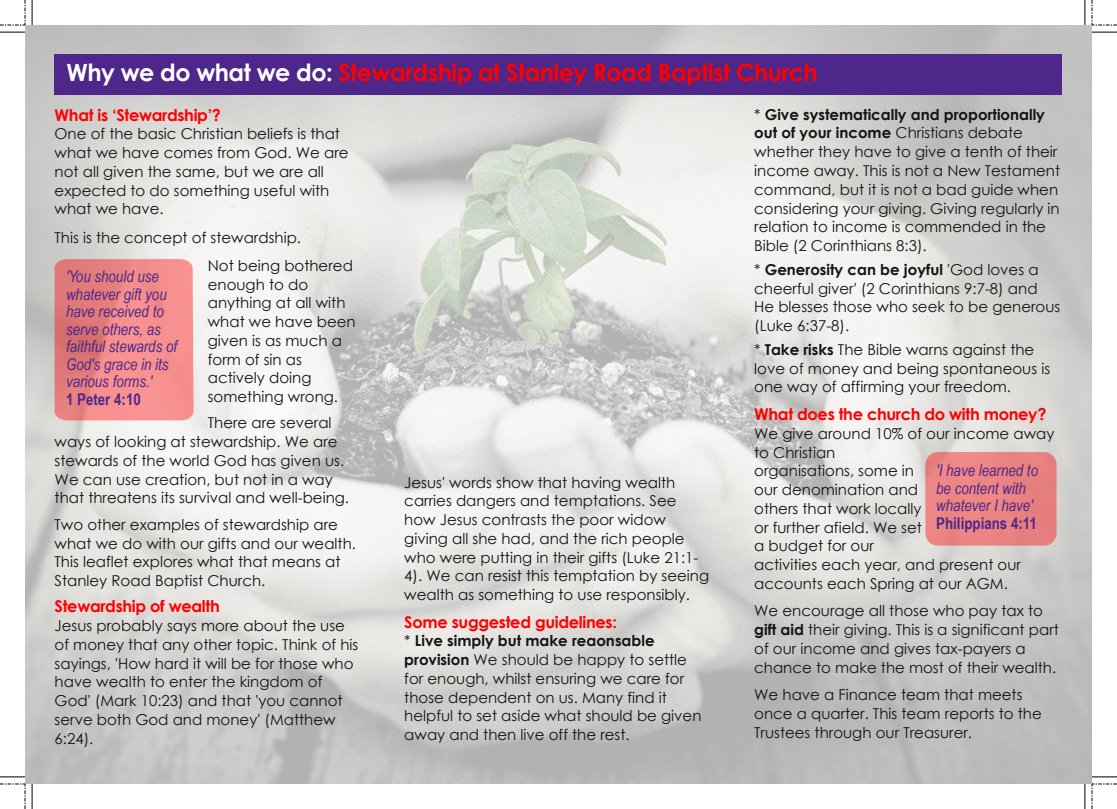
<style>
.page{position:relative;width:1117px;height:809px;background:#fff}
.page>*{position:absolute;margin:0;border:0;box-sizing:border-box;transform-origin:0 0}
.t1{font:700 23.75px "Century Gothic";letter-spacing:-.02em;color:#f00}
.t2{font:italic 16.25px/17.5px "Arial Narrow";color:#4d278a}
.t3{font:700 16.25px "Century Gothic";letter-spacing:-.02em;color:#f00}
.t4{font:700 16.25px "Arial Narrow";color:#4d278a}
.t5{font:15px/18.8px "Century Gothic";color:#161413}
.s1{color:#fff}
.s2{font-weight:700}
</style>
<div class="page">
<img style="left:25px;top:25px;width:1067px;height:758px">
<svg style="left:55px;top:259px;width:138px;height:161px;background:#ed8886"></svg>
<div style="left:55px;top:55px;width:1007px;height:40px;background:#4d278a"></div>
<div style="left:925px;top:452px;width:131px;height:93px;background:#eb8482;border-radius:13px"></div>
<svg style="left:0;top:776px;width:25px;height:1px"></svg>
<svg style="left:32px;top:783px;width:1px;height:25px"></svg>
<svg style="left:0;top:32px;width:25px;height:1px"></svg>
<svg style="left:32px;top:0;width:1px;height:25px"></svg>
<svg style="left:1092px;top:776px;width:25px;height:1px"></svg>
<svg style="left:1084px;top:783px;width:1px;height:25px"></svg>
<svg style="left:1092px;top:32px;width:25px;height:1px"></svg>
<svg style="left:1084px;top:0;width:1px;height:25px"></svg>
<svg style="left:0;top:783px;width:26px;height:25px"></svg>
<svg style="left:0;top:0;width:26px;height:26px"></svg>
<svg style="left:1091px;top:783px;width:26px;height:25px"></svg>
<svg style="left:1091px;top:0;width:26px;height:26px"></svg>
<h1 class="t1" style="left:67px;top:57px;width:752px"><span class="s1">Why we do what we do:</span> Stewardship at Stanley Road Baptist Church</h1>
<p class="t3" style="left:55px;top:104px;width:168px">What is ‘Stewardship’?</p>
<p class="t5" style="left:55px;top:124px;width:295px">One of the basic Christian beliefs is that what we have comes from God. We are not all given the same, but we are all expected to do something useful with what we have.</p>
<p class="t5" style="left:208px;top:223px;width:147px;line-height:27.5px;text-indent:-153px">This is the concept of stewardship.<br>Not being bothered</p>
<p class="t5" style="left:208px;top:274px;width:149px">enough to do anything at all with what we have been given is as much a form of sin as actively doing something wrong.</p>
<p class="t5" style="left:55px;top:413px;width:296px;text-indent:153px">There are several ways of looking at stewardship. We are stewards of the world God has given us.<br>We can use creation, but not in a way that threatens its survival and well-being.</p>
<p class="t5" style="left:55px;top:514px;width:303px">Two other examples of stewardship are what we do with our gifts and our wealth.<br>This leaflet explores what that means at Stanley Road Baptist Church.</p>
<p class="t3" style="left:55px;top:595px;width:167px">Stewardship of wealth</p>
<p class="t5" style="left:55px;top:615px;width:305px">Jesus probably says more about the use of money that any other topic. Think of his sayings, 'How hard it will be for those who have wealth to enter the kingdom of God' (Mark 10:23) and that 'you cannot serve both God and money' (Matthew 6:24).</p>
<p class="t2" style="left:66px;top:267px;width:113px">'You should use whatever gift you have received to serve others, as faithful stewards of<br>God's grace in its various forms.'</p>
<p class="t4" style="left:66px;top:389px;width:76px">1 Peter 4:10</p>
<p class="t5" style="left:404px;top:472px;width:306px">Jesus' words show that having wealth carries dangers and temptations. See how Jesus contrasts the poor widow giving all she had, and the rich people who were putting in their gifts (Luke 21:1- 4). We can resist this temptation by seeing wealth as something to use responsibly.</p>
<p class="t3" style="left:404px;top:611px;width:214px">Some suggested guidelines:</p>
<p class="t5" style="left:404px;top:631px;width:299px">* <span class="s2">Live simply but make reaonsable provision</span> We should be happy to settle for enough, whilst ensuring we care for those dependent on us. Many find it helpful to set aside what should be given away and then live off the rest.</p>
<p class="t5" style="left:754px;top:104px;width:307px">* <span class="s2">Give systematically and proportionally out of your income</span> Christians debate whether they have to give a tenth of their income away. This is not a New Testament command, but it is not a bad guide when considering your giving. Giving regularly in relation to income is commended in the Bible (2 Corinthians 8:3).</p>
<p class="t5" style="left:754px;top:259px;width:308px">* <span class="s2">Generosity can be joyful</span> 'God loves a cheerful giver' (2 Corinthians 9:7-8) and He blesses those who seek to be generous (Luke 6:37-8).</p>
<p class="t5" style="left:754px;top:339px;width:297px">* <span class="s2">Take risks</span> The Bible warns against the love of money and being spontaneous is one way of affirming your freedom.</p>
<p class="t3" style="left:754px;top:403px;width:294px">What does the church do with money?</p>
<p class="t5" style="left:754px;top:423px;width:302px">We give around 10% of our income away to Christian<br>organisations, some in<br>our denomination and<br>others that work locally<br>or further afield. We set<br>a budget for our<br>activities each year, and present our accounts each Spring at our AGM.</p>
<p class="t5" style="left:754px;top:601px;width:306px">We encourage all those who pay tax to <span class="s2">gift aid</span> their giving. This is a significant part of our income and gives tax-payers a chance to make the most of their wealth.</p>
<p class="t5" style="left:754px;top:684px;width:289px">We have a Finance team that meets once a quarter. This team reports to the<br>Trustees through our Treasurer.</p>
<p class="t2" style="left:936px;top:461px;width:103px">'I have learned to be content with whatever I have'</p>
<p class="t4" style="left:936px;top:513px;width:102px">Philippians 4:11</p>
</div>
